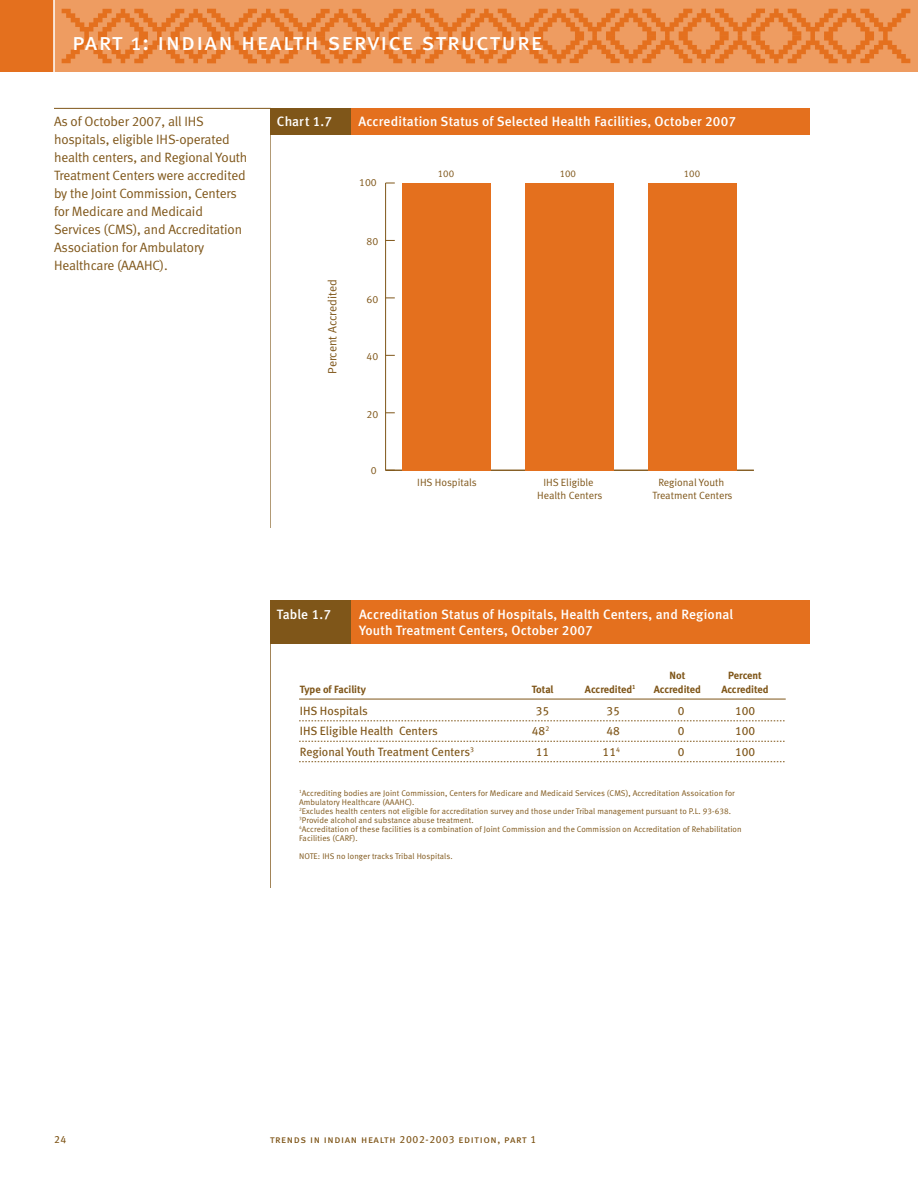
<style>
.page{position:relative;width:918px;height:1188px;background:#fff}
.page>*{position:absolute;margin:0;border:0;box-sizing:border-box;transform-origin:0 0}
.t1{font:24px "Meta Book Caps";letter-spacing:.045em;color:#fff}
.Body_1{font:13.5px/18px "Meta Normal LF";letter-spacing:-.01em;color:#7f5619}
.t2{font:13.5px/16.5px "Meta Medium LF";letter-spacing:.015em;color:#fff}
.t3{font:12px "Meta Book LF";color:#7f5619}
.t4{font:12px "Meta Normal LF";color:#7f5619}
.t5{font:10.5px/12.6px "Meta Normal LF";color:#7f5619;text-align:center}
.t6{font:10.5px "Meta Bold LF";letter-spacing:-.005em;color:#7f5619}
.t7{font:10.5px "Meta Book LF Caps";letter-spacing:.06em;color:#7f5619}
.t8{font:9.75px "Meta Normal LF";color:#7f5619}
.t9{font:8.25px/9px "Meta Normal LF";letter-spacing:.01em;color:#7f5619}
</style>
<div class="page">
<div style="left:54px;top:0;width:864px;height:72px;background:#ee9c61"></div>
<svg style="left:62px;top:9px;width:848px;height:54px"></svg>
<div style="left:0;top:0;width:54px;height:72px;background:#e4701e"></div>
<hr style="left:53px;top:0;width:2px;height:72px;background:#fff">
<div style="left:331px;top:108px;width:479px;height:27px;background:#e4701e"></div>
<div style="left:270px;top:108px;width:81px;height:27px;background:#7f5619"></div>
<hr style="left:270px;top:108px;width:1px;height:420px;background:#7f5619">
<hr style="left:386px;top:470px;width:368px;height:1px;background:#7f5619">
<hr style="left:385px;top:183px;width:1px;height:287px;background:#7f5619">
<div style="left:403px;top:183px;width:88px;height:287px;background:#e4701e"></div>
<div style="left:526px;top:183px;width:88px;height:287px;background:#e4701e"></div>
<div style="left:648px;top:183px;width:89px;height:287px;background:#e4701e"></div>
<svg style="left:299px;top:721px;width:486px;height:1px"></svg>
<svg style="left:299px;top:741px;width:486px;height:1px"></svg>
<svg style="left:299px;top:761px;width:486px;height:1px"></svg>
<hr style="left:299px;top:699px;width:487px;height:1px;background:#7f5619">
<hr style="left:270px;top:600px;width:1px;height:288px;background:#7f5619">
<div style="left:270px;top:600px;width:540px;height:44px;background:#e4701e"></div>
<div style="left:270px;top:600px;width:81px;height:44px;background:#7f5619"></div>
<hr style="left:54px;top:108px;width:217px;height:1px;background:#7f5619">
<p class="t1" style="left:72px;top:27px;width:472px">part 1: indian health service structure</p>
<p class="Body_1" style="left:54px;top:112px;width:195px">As of October 2007, all IHS hospitals, eligible IHS-operated health centers, and Regional Youth<br>Treatment Centers were accredited by the Joint Commission, Centers for Medicare and Medicaid<br>Services (CMS), and Accreditation<br>Association for Ambulatory<br>Healthcare (AAAHC).</p>
<p class="t2" style="left:277px;top:114px;width:57px">Chart 1.7</p>
<p class="t2" style="left:359px;top:114px;width:379px">Accreditation Status of Selected Health Facilities, October 2007</p>
<p class="t8" style="left:438px;top:168px;width:18px">100</p>
<p class="t8" style="left:560px;top:168px;width:18px">100</p>
<p class="t8" style="left:684px;top:168px;width:18px">100</p>
<p class="t5" style="left:359px;top:176px;width:19px">100</p>
<p class="t5" style="left:367px;top:235px;width:13px">80</p>
<p class="t4" style="left:326px;top:374px;width:96px;rotate:-90deg">Percent Accredited</p>
<p class="t5" style="left:367px;top:293px;width:13px">60</p>
<p class="t5" style="left:367px;top:350px;width:13px">40</p>
<p class="t5" style="left:367px;top:408px;width:13px">20</p>
<p class="t5" style="left:371px;top:464px;width:7px">0</p>
<p class="t5" style="left:417px;top:476px;width:61px">IHS Hospitals</p>
<p class="t5" style="left:537px;top:476px;width:67px">IHS Eligible<br>Health Centers</p>
<p class="t5" style="left:652px;top:476px;width:82px">Regional Youth<br>Treatment Centers</p>
<p class="t2" style="left:277px;top:606px;width:55px">Table 1.7</p>
<p class="t2" style="left:359px;top:606px;width:376px">Accreditation Status of Hospitals, Health Centers, and Regional<br>Youth Treatment Centers, October 2007</p>
<p class="t6" style="left:670px;top:669px;width:17px">Not</p>
<p class="t6" style="left:728px;top:669px;width:35px">Percent</p>
<p class="t6" style="left:300px;top:683px;width:68px">Type of Facility</p>
<p class="t6" style="left:532px;top:683px;width:23px">Total</p>
<p class="t6" style="left:585px;top:683px;width:52px">Accredited<sup>1</sup></p>
<p class="t6" style="left:654px;top:683px;width:49px">Accredited</p>
<p class="t6" style="left:721px;top:683px;width:49px">Accredited</p>
<p class="t3" style="left:300px;top:704px;width:70px">IHS Hospitals</p>
<p class="t3" style="left:536px;top:704px;width:15px">35</p>
<p class="t3" style="left:607px;top:704px;width:15px">35</p>
<p class="t3" style="left:678px;top:704px;width:8px">0</p>
<p class="t3" style="left:735px;top:704px;width:22px">100</p>
<p class="t3" style="left:300px;top:724px;width:139px">IHS Eligible Health Centers</p>
<p class="t3" style="left:532px;top:724px;width:19px">48<sup>2</sup></p>
<p class="t3" style="left:607px;top:724px;width:15px">48</p>
<p class="t3" style="left:678px;top:724px;width:8px">0</p>
<p class="t3" style="left:735px;top:724px;width:22px">100</p>
<p class="t3" style="left:300px;top:744px;width:176px">Regional Youth Treatment Centers<sup>3</sup></p>
<p class="t3" style="left:536px;top:744px;width:15px">11</p>
<p class="t3" style="left:603px;top:744px;width:19px">11<sup>4</sup></p>
<p class="t3" style="left:678px;top:744px;width:8px">0</p>
<p class="t3" style="left:735px;top:744px;width:22px">100</p>
<p class="t9" style="left:299px;top:789px;width:444px"><sup>1</sup>Accrediting bodies are Joint Commission, Centers for Medicare and Medicaid Services (CMS), Accreditation Assoication for Ambulatory Healthcare (AAAHC).<br><sup>2</sup>Excludes health centers not eligible for accreditation survey and those under Tribal management pursuant to P.L. 93-638.<br><sup>3</sup>Provide alcohol and substance abuse treatment.<br><sup>4</sup>Accreditation of these facilities is a combination of Joint Commission and the Commission on Accreditation of Rehabilitation Facilities (CARF).</p>
<p class="t9" style="left:299px;top:852px;width:155px">NOTE: IHS no longer tracks Tribal Hospitals.</p>
<p class="t7" style="left:54px;top:1133px;width:14px">24</p>
<p class="t7" style="left:270px;top:1133px;width:268px">trends in indian health 2002-2003 edition, part 1</p>
</div>
